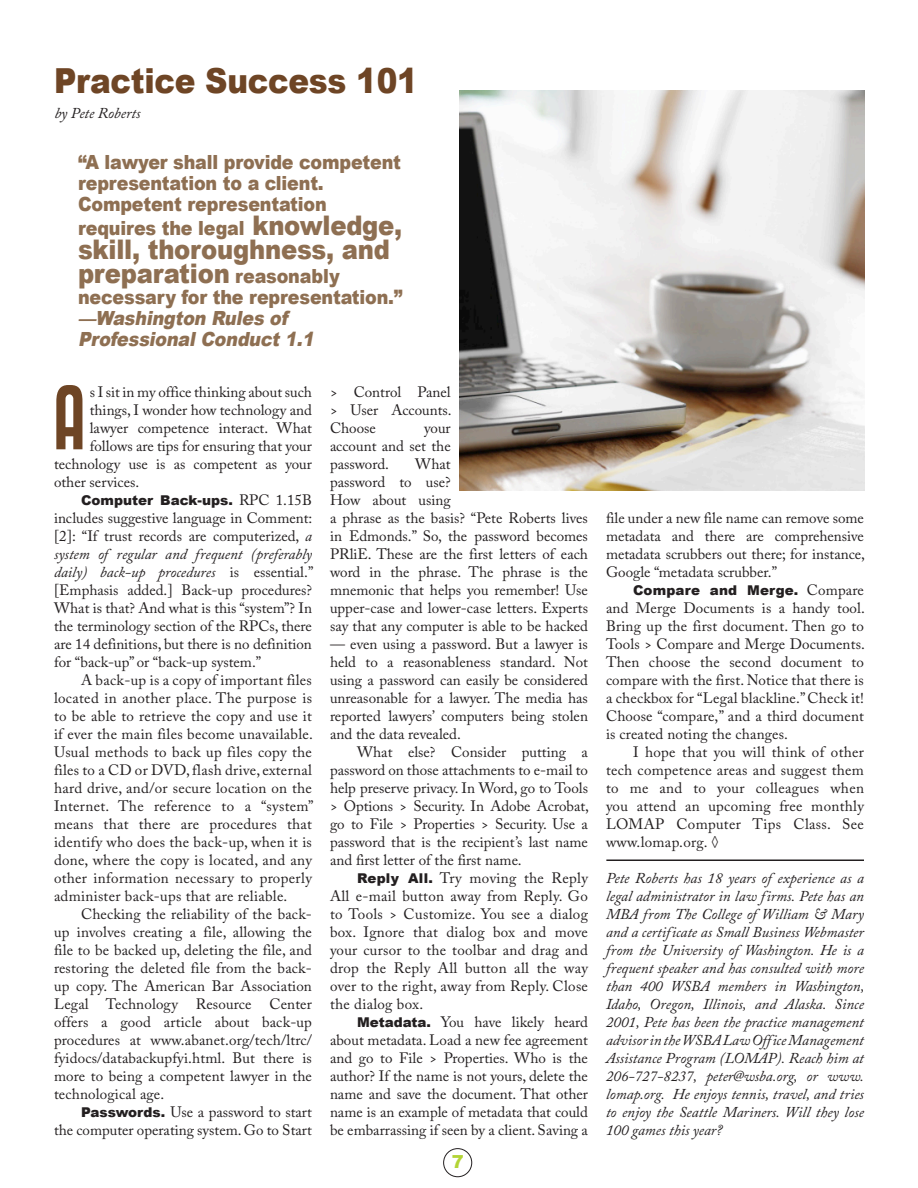
<style>
.page{position:relative;width:918px;height:1188px;background:#fff}
.page>*{position:absolute;margin:0;border:0;box-sizing:border-box;transform-origin:0 0}
.Body_Text{font:87.15px "Kenyan Coffee";color:#6e4525}
.Article_Header{font:900 34.5px "Arial";letter-spacing:-.01em;color:#6e4525;scale:.9 1}
.Article_Header-2{font:900 27px/24px "Arial";letter-spacing:-.01em;color:#8e6f52;scale:.9 1}
.Article_Header-3{font:900 19.5px/21px "Arial";letter-spacing:-.01em;color:#8e6f52;scale:.9 1}
.Article_Header-4{font:italic 900 19.5px/21px "Arial";color:#8e6f52;scale:.9 1}
.t1{font:900 18px "Arial";color:#b3d436}
.Body_Text-2{font:15px/18px "Adobe Caslon Pro";color:#231f20;text-align:justify}
.Body_Text-3{font:italic 15px/18px "Adobe Caslon Pro";color:#231f20;text-align:justify}
.Byline{font:italic 15px "Adobe Caslon Pro";color:#231f20}
.Body_Text-4{font:900 13.5px "Arial";letter-spacing:.005em;color:#231f20}
.s1{font-size:27px}
.s2{font-size:19.5px}
.s3{font-family:"Adobe Caslon Pro";font-weight:400;font-size:15px}
.s4{font-style:italic}
.s5{font-family:"Arial";font-weight:900;font-size:13.5px}
</style>
<div class="page">
<div style="left:443px;top:1148px;width:29px;height:29px;border:1px solid #231f20;border-radius:50%"></div>
<img style="left:459px;top:90px;width:405px;height:400px">
<hr style="left:606px;top:860px;width:258px;height:1px;background:#231f20">
<p class="Article_Header" style="left:54px;top:56px;width:406px">Practice Success 101</p>
<p class="Byline" style="left:55px;top:104px;width:87px">by Pete Roberts</p>
<p class="Article_Header-3" style="left:78px;top:151px;width:360px">“A lawyer shall provide competent representation to a client.<br>Competent representation</p>
<p class="Article_Header-3" style="left:78px;top:217px;width:362px">requires the legal <span class="s1">knowledge,</span></p>
<p class="Article_Header-2" style="left:78px;top:237px;width:348px">skill, thoroughness, and preparation <span class="s2">reasonably</span></p>
<p class="Article_Header-3" style="left:78px;top:286px;width:362px">necessary for the representation.”</p>
<p class="Article_Header-4" style="left:78px;top:307px;width:269px">—Washington Rules of<br>ProfessionalConduct1.1</p>
<p class="Body_Text-2" style="left:330px;top:382px;width:123px">&gt; Control Panel &gt; User Accounts.<br>Choose</p>
<p class="Body_Text" style="left:54px;top:373px;width:32px">A</p>
<p class="Body_Text-2" style="left:90px;top:382px;width:224px">s I sit in my office thinking about such</p>
<p class="Body_Text-2" style="left:90px;top:400px;width:224px">things, I wonder how technology and</p>
<p class="Body_Text-2" style="left:90px;top:418px;width:224px">lawyer competence interact. What</p>
<p class="Body_Text-2" style="left:90px;top:436px;width:224px">follows are tips for ensuring that your</p>
<p class="Body_Text-2" style="left:54px;top:454px;width:259px">technology use is as competent as your</p>
<p class="Body_Text-2" style="left:54px;top:472px;width:87px">other services.</p>
<p class="Body_Text-4" style="left:81px;top:490px;width:233px">Computer Back-ups. <span class="s3">RPC 1.15B</span></p>
<p class="Body_Text-2" style="left:54px;top:508px;width:261px">includes suggestive language in Comment: [2]: “If trust records are computerized, <span class="s4">a system of regular and frequent (preferably daily) back-up procedures</span> is essential.” [Emphasis added.] Back-up procedures?<br>What is that? And what is this “system”? In the terminology section of the RPCs, there are 14 definitions, but there is no definition for “back-up” or “back-up system.”</p>
<p class="Body_Text-2" style="left:54px;top:670px;width:261px;text-indent:27px">A back-up is a copy of important files located in another place. The purpose is to be able to retrieve the copy and use it if ever the main files become unavailable.<br>Usual methods to back up files copy the files to a CD or DVD, flash drive, external hard drive, and/or secure location on the Internet. The reference to a “system” means that there are procedures that identify who does the back-up, when it is done, where the copy is located, and any other information necessary to properly administer back-ups that are reliable.</p>
<p class="Body_Text-2" style="left:54px;top:904px;width:260px;text-indent:27px">Checking the reliability of the back&shy;up involves creating a file, allowing the file to be backed up, deleting the file, and restoring the deleted file from the back&shy;up copy. The American Bar Association Legal Technology Resource Center offers a good article about back-up procedures at www.abanet.org/tech/ltrc/ fyidocs/databackupfyi.html. But there is more to being a competent lawyer in the technological age.</p>
<p class="Body_Text-2" style="left:54px;top:1102px;width:260px;text-align:right"><span class="s5">Passwords.</span> Use a password to start<br>the computer operating system. Go to Start</p>
<p class="Body_Text-2" style="left:330px;top:418px;width:122px;text-indent:94px">your account and set the password.</p>
<p class="Body_Text-2" style="left:330px;top:454px;width:260px;text-align:left;text-indent:85px">What<br>password to use?<br>How about using<br>a phrase as the basis? “Pete Roberts lives in Edmonds.” So, the password becomes<br>PRliE. These are the first letters of each word in the phrase. The phrase is the mnemonic that helps you remember! Use upper-case and lower-case letters. Experts say that any computer is able to be hacked</p>
<p class="Body_Text-2" style="left:330px;top:634px;width:260px">— even using a password. But a lawyer is held to a reasonableness standard. Not using a password can easily be considered unreasonable for a lawyer. The media has reported lawyers’ computers being stolen and the data revealed.</p>
<p class="Body_Text-2" style="left:330px;top:742px;width:261px;text-indent:27px">What else? Consider putting a password on those attachments to e-mail to help preserve privacy. In Word, go to Tools &gt; Options &gt; Security. In Adobe Acrobat, go to File &gt; Properties &gt; Security. Use a password that is the recipient’s last name and first letter of the first name.</p>
<p class="Body_Text-2" style="left:330px;top:868px;width:260px;text-indent:27px"><span class="s5">Reply All.</span> Try moving the Reply All e-mail button away from Reply. Go to Tools &gt; Customize. You see a dialog box. Ignore that dialog box and move your cursor to the toolbar and drag and drop the Reply All button all the way over to the right, away from Reply. Close the dialog box.</p>
<p class="Body_Text-2" style="left:330px;top:1012px;width:260px;text-indent:27px"><span class="s5">Metadata.</span> You have likely heard about metadata. Load a new fee agreement and go to File &gt; Properties. Who is the author? If the name is not yours, delete the name and save the document. That other name is an example of metadata that could be embarrassing if seen by a client. Saving a</p>
<p class="t1" style="left:452px;top:1149px;width:14px">7</p>
<p class="Body_Text-2" style="left:606px;top:508px;width:261px">file under a new file name can remove some metadata and there are comprehensive metadata scrubbers out there; for instance, Google “metadata scrubber.”</p>
<p class="Body_Text-4" style="left:633px;top:580px;width:232px">Compare and Merge. <span class="s3">Compare</span></p>
<p class="Body_Text-2" style="left:606px;top:598px;width:261px">and Merge Documents is a handy tool.<br>Bring up the first document. Then go to Tools &gt; Compare and Merge Documents.<br>Then choose the second document to compare with the first. Notice that there is a checkbox for “Legal blackline.” Check it!<br>Choose “compare,” and a third document is created noting the changes.</p>
<p class="Body_Text-2" style="left:606px;top:742px;width:260px;text-indent:27px">I hope that you will think of other tech competence areas and suggest them to me and to your colleagues when you attend an upcoming free monthly LOMAP Computer Tips Class. See www.lomap.org. ◊</p>
<p class="Body_Text-3" style="left:606px;top:868px;width:260px">Pete Roberts has 18 years of experience as a legal administrator in law firms. Pete has an MBA from The College of William &amp; Mary and a certificate as Small Business Webmaster from the University of Washington. He is a frequent speaker and has consulted with more than 400 WSBA members in Washington, Idaho, Oregon, Illinois, and Alaska. Since 2001, Pete has been the practice management advisor in the WSBA Law Office Management Assistance Program (LOMAP). Reach him at 206-727-8237, peter@wsba.org, or www. lomap.org. He enjoys tennis, travel, and tries to enjoy the Seattle Mariners. Will they lose 100 games this year?</p>
</div>
